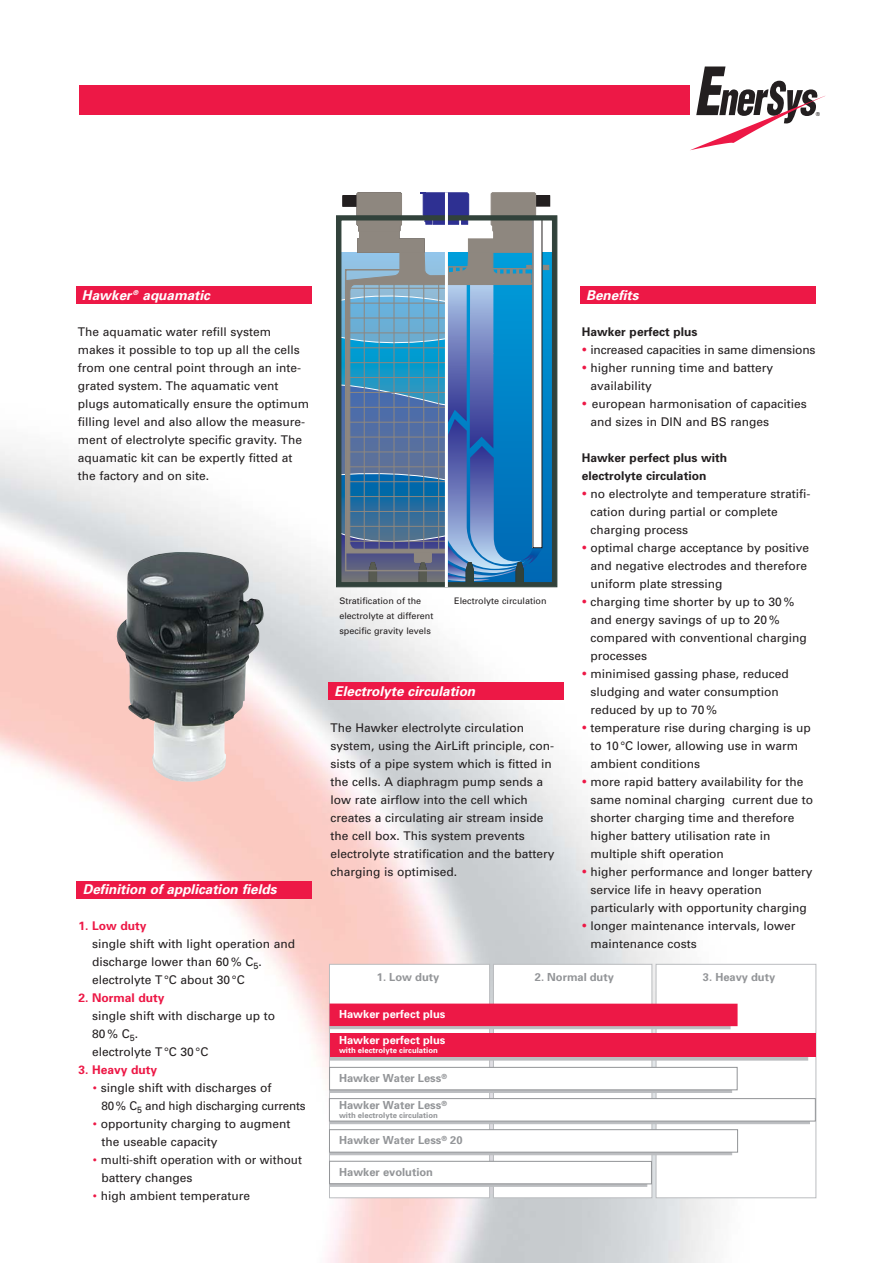
<style>
.page{position:relative;width:893px;height:1263px;background:#fff}
.page>*{position:absolute;margin:0;border:0;box-sizing:border-box;transform-origin:0 0}
.t1{font:italic 700 13.5px "Univers";color:#fff}
.t2{font:12px/18px "Univers";color:#231f20}
.t3{font:700 12px/18px "Univers";color:#231f20}
.t4{font:700 12px "Univers";color:#ed1846}
.t5{font:700 11.1px "Univers";color:#939598}
.t6{font:700 11.1px "Univers";color:#fff}
.t7{font:9px/15px "Univers";color:#231f20}
.t8{font:700 7.65px "Univers";color:#fff}
.t9{font:700 7.65px "Univers";color:#939598}
.t10{font:5.4px "Univers";color:#231f20}
.s1{color:#ed1846}
.s2{font-weight:700;font-size:15px;color:#ed1846}
</style>
<div class="page">
<img style="left:0;top:306px;width:817px;height:957px">
<div style="left:76px;top:286px;width:236px;height:17px;background:#ed1846"></div>
<div style="left:580px;top:286px;width:235px;height:17px;background:#ed1846"></div>
<div style="left:80px;top:85px;width:610px;height:30px;background:#ed1846"></div>
<svg style="left:690px;top:67px;width:135px;height:83px"></svg>
<div style="left:76px;top:881px;width:236px;height:17px;background:#ed1846"></div>
<div style="left:343px;top:196px;width:14px;height:10px;background:#231f20"></div>
<svg style="left:356px;top:192px;width:46px;height:24px"></svg>
<div style="left:536px;top:196px;width:14px;height:10px;background:#231f20"></div>
<div style="left:536px;top:196px;width:14px;height:10px;border:1px solid #231f20"></div>
<svg style="left:491px;top:192px;width:45px;height:24px"></svg>
<svg style="left:338px;top:218px;width:217px;height:367px;background:#5789b0"></svg>
<div style="left:341px;top:220px;width:212px;height:363px;border:1px solid #31423b"></div>
<div style="left:336px;top:216px;width:221px;height:371px;border:1px solid #31423b"></div>
<svg style="left:420px;top:192px;width:49px;height:30px"></svg>
<hr style="left:445px;top:192px;width:3px;height:395px;background:#fff">
<div style="left:329px;top:683px;width:235px;height:17px;background:#ed1846"></div>
<img style="left:116px;top:552px;width:148px;height:230px">
<img style="left:0;top:919px;width:19px;height:344px">
<div style="left:329px;top:964px;width:161px;height:234px;background:#fff;border:1px solid #bbbdc0"></div>
<div style="left:493px;top:964px;width:159px;height:234px;background:#fff;border:1px solid #bbbdc0"></div>
<div style="left:655px;top:964px;width:161px;height:234px;background:#fff;border:1px solid #bbbdc0"></div>
<div style="left:329px;top:1006px;width:401px;height:23px;background:#bfacb4;border:1px solid #bbbdc0"></div>
<div style="left:329px;top:1004px;width:408px;height:22px;background:#ed1846"></div>
<div style="left:330px;top:1070px;width:402px;height:23px;background:#acaeb1;border:1px solid #bbbdc0"></div>
<div style="left:329px;top:1067px;width:409px;height:23px;background:#fff;border:1px solid #939598"></div>
<div style="left:330px;top:1036px;width:478px;height:24px;background:#bbbdc0"></div>
<div style="left:329px;top:1033px;width:486px;height:24px;background:#ed1846"></div>
<div style="left:330px;top:1101px;width:479px;height:23px;background:#bbbdc0"></div>
<div style="left:329px;top:1098px;width:487px;height:24px;background:#fff;border:1px solid #939598"></div>
<div style="left:330px;top:1164px;width:317px;height:22px;background:#bbbdc0;border:1px solid #bbbdc0"></div>
<div style="left:329px;top:1161px;width:323px;height:23px;background:#fff;border:1px solid #939598"></div>
<div style="left:330px;top:1132px;width:402px;height:23px;background:#bbbdc0"></div>
<div style="left:329px;top:1129px;width:409px;height:24px;background:#fff;border:1px solid #939598"></div>
<p class="t10" style="left:816px;top:112px;width:6px">®</p>
<p class="t1" style="left:82px;top:290px;width:132px">Hawker<sup>®</sup> aquamatic</p>
<p class="t2" style="left:78px;top:324px;width:233px">The aquamatic water refill system makes it possible to top up all the cells from one central point through an inte&shy;grated system. The aquamatic vent plugs automatically ensure the optimum filling level and also allow the measure&shy;ment of electrolyte specific gravity. The aquamatic kit can be expertly fitted at the factory and on site.</p>
<p class="t1" style="left:83px;top:884px;width:198px">Definition of application fields</p>
<p class="t4" style="left:79px;top:921px;width:69px">1. Low duty</p>
<p class="t2" style="left:92px;top:936px;width:204px">single shift with light operation and discharge lower than 60 % C<sub>5</sub>. electrolyte T°C about 30 °C</p>
<p class="t4" style="left:79px;top:993px;width:87px">2. Normal duty</p>
<p class="t2" style="left:92px;top:1008px;width:184px">single shift with discharge up to<br>80 % C<sub>5</sub>.<br>electrolyte T°C 30 °C</p>
<p class="t4" style="left:79px;top:1065px;width:80px">3. Heavy duty</p>
<p class="t2" style="left:101px;top:1080px;width:206px;text-indent:-9px"><span class="s1">•</span> single shift with discharges of<br>80 % C<sub>5</sub> and high discharging currents</p>
<p class="t2" style="left:101px;top:1116px;width:190px;text-indent:-9px"><span class="s1">•</span> opportunity charging to augment the useable capacity</p>
<p class="t2" style="left:101px;top:1152px;width:202px;text-indent:-9px"><span class="s1">•</span> multi-shift operation with or without battery changes</p>
<p class="t2" style="left:93px;top:1188px;width:159px"><span class="s1">•</span> high ambient temperature</p>
<p class="t7" style="left:339px;top:594px;width:83px">Stratification of the</p>
<p class="t7" style="left:454px;top:594px;width:94px">Electrolyte circulation</p>
<p class="t7" style="left:339px;top:609px;width:95px">electrolyte at different specific gravity levels</p>
<p class="t1" style="left:334px;top:686px;width:145px">Electrolyte circulation</p>
<p class="t2" style="left:330px;top:720px;width:225px">The Hawker electrolyte circulation system, using the AirLift principle, con&shy;sists of a pipe system which is fitted in the cells. A diaphragm pump sends a low rate airflow into the cell which creates a circulating air stream inside the cell box. This system prevents electrolyte stratification and the battery charging is optimised.</p>
<p class="t1" style="left:586px;top:290px;width:57px">Benefits</p>
<p class="t3" style="left:582px;top:324px;width:117px">Hawker perfect plus</p>
<p class="t2" style="left:582px;top:342px;width:235px"><span class="s2">•</span> increased capacities in same dimensions</p>
<p class="t2" style="left:590px;top:360px;width:184px;text-indent:-8px"><span class="s2">•</span> higher running time and battery availability</p>
<p class="t2" style="left:590px;top:396px;width:218px;text-indent:-9px"><span class="s2">•</span> european harmonisation of capacities and sizes in DIN and BS ranges</p>
<p class="t3" style="left:582px;top:450px;width:147px">Hawker perfect plus with electrolyte circulation</p>
<p class="t2" style="left:590px;top:486px;width:221px;text-indent:-9px"><span class="s2">•</span> no electrolyte and temperature stratifi&shy;cation during partial or complete charging process</p>
<p class="t2" style="left:590px;top:540px;width:220px;text-indent:-9px"><span class="s2">•</span> optimal charge acceptance by positive and negative electrodes and therefore uniform plate stressing</p>
<p class="t2" style="left:590px;top:594px;width:218px;text-indent:-8px"><span class="s2">•</span> charging time shorter by up to 30 % and energy savings of up to 20 % compared with conventional charging processes</p>
<p class="t2" style="left:590px;top:666px;width:200px;text-indent:-8px"><span class="s2">•</span> minimised gassing phase, reduced sludging and water consumption reduced by up to 70 %</p>
<p class="t2" style="left:590px;top:720px;width:222px;text-indent:-9px"><span class="s2">•</span> temperature rise during charging is up to 10 °C lower, allowing use in warm ambient conditions</p>
<p class="t2" style="left:590px;top:774px;width:224px;text-indent:-8px"><span class="s2">•</span> more rapid battery availability for the same nominal charging current due to shorter charging time and therefore higher battery utilisation rate in multiple shift operation</p>
<p class="t2" style="left:590px;top:864px;width:223px;text-indent:-8px"><span class="s2">•</span> higher performance and longer battery service life in heavy operation particularly with opportunity charging</p>
<p class="t2" style="left:590px;top:918px;width:207px;text-indent:-9px"><span class="s2">•</span> longer maintenance intervals, lower maintenance costs</p>
<p class="t5" style="left:377px;top:973px;width:64px">1. Low duty</p>
<p class="t5" style="left:535px;top:973px;width:81px">2. Normal duty</p>
<p class="t5" style="left:703px;top:973px;width:74px">3. Heavy duty</p>
<p class="t6" style="left:339px;top:1010px;width:108px">Hawker perfect plus</p>
<p class="t6" style="left:339px;top:1036px;width:108px">Hawker perfect plus</p>
<p class="t8" style="left:339px;top:1047px;width:100px">with electrolyte circulation</p>
<p class="t5" style="left:339px;top:1074px;width:109px">Hawker Water Less<sup>®</sup></p>
<p class="t5" style="left:339px;top:1101px;width:109px">Hawker Water Less<sup>®</sup></p>
<p class="t9" style="left:339px;top:1112px;width:100px">with electrolyte circulation</p>
<p class="t5" style="left:339px;top:1136px;width:125px">Hawker Water Less<sup>®</sup> 20</p>
<p class="t5" style="left:339px;top:1168px;width:95px">Hawker evolution</p>
</div>
